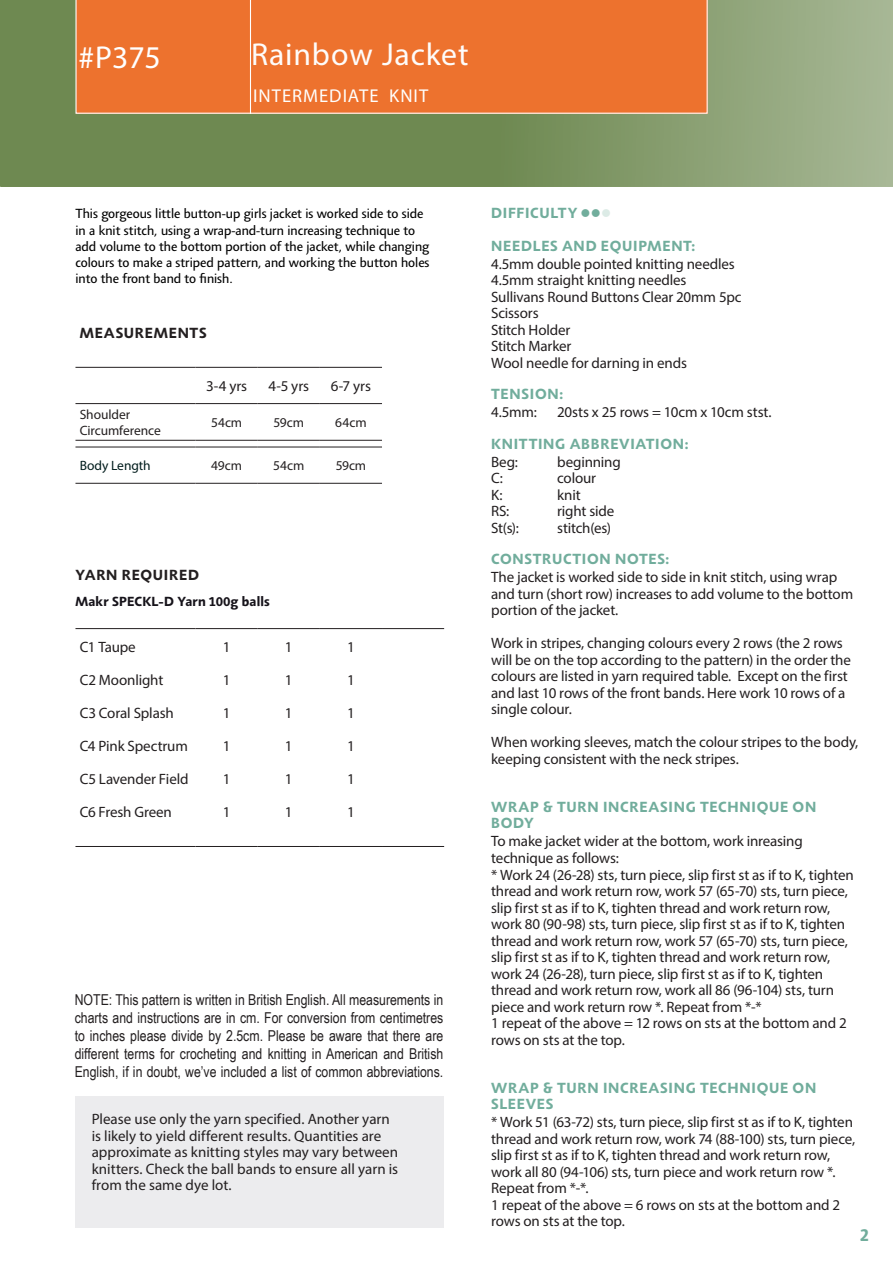
<style>
.page{position:relative;width:893px;height:1263px;background:#fff}
.page>*{position:absolute;margin:0;border:0;box-sizing:border-box;transform-origin:0 0}
.t1{font:31.8px "Myriad Pro";letter-spacing:.025em;color:#fefcfa}
.t2{font:31.8px "Myriad Pro";color:#fff}
.t3{font:18.6px "Myriad Pro";letter-spacing:.055em;color:#fffefc}
.t4{font:700 18px "Agilita LT Pro";color:#71ad9c}
.t5{font:15px/16.5px "Myriad Pro";letter-spacing:-.01em;color:#231f20}
.t6{font:15px/18px "Arial Narrow";color:#231f20;text-align:justify}
.t7{font:700 15px/16.5px "Agilita LT Pro";letter-spacing:.05em;color:#71ad9c}
.t8{font:700 15px "Agilita LT Pro";letter-spacing:.05em;color:#231f20}
.t9{font:13.5px/16.2px "Agilita LT Pro";color:#000001}
.t10{font:13.5px/16.5px "Myriad Pro";letter-spacing:-.01em;color:#231f20}
.t11{font:700 13.5px "Agilita LT Pro";letter-spacing:.015em;color:#16131a}
.t12{font:13.5px "Myriad Pro";letter-spacing:-.005em;color:#001c1c}
.s1{color:#dcebe6}
</style>
<div class="page">
<hr style="left:75px;top:440px;width:121px;height:1px;background:#231f20">
<hr style="left:196px;top:440px;width:62px;height:1px;background:#231f20">
<hr style="left:258px;top:440px;width:62px;height:1px;background:#231f20">
<hr style="left:320px;top:440px;width:62px;height:1px;background:#231f20">
<hr style="left:75px;top:367px;width:121px;height:1px;background:#231f20">
<hr style="left:196px;top:367px;width:62px;height:1px;background:#231f20">
<hr style="left:258px;top:367px;width:62px;height:1px;background:#231f20">
<hr style="left:320px;top:367px;width:62px;height:1px;background:#231f20">
<hr style="left:75px;top:403px;width:121px;height:1px;background:#231f20">
<hr style="left:196px;top:403px;width:62px;height:1px;background:#231f20">
<hr style="left:258px;top:403px;width:62px;height:1px;background:#231f20">
<hr style="left:320px;top:403px;width:62px;height:1px;background:#231f20">
<hr style="left:75px;top:447px;width:121px;height:1px;background:#231f20">
<hr style="left:196px;top:447px;width:62px;height:1px;background:#231f20">
<hr style="left:258px;top:447px;width:62px;height:1px;background:#231f20">
<hr style="left:320px;top:447px;width:62px;height:1px;background:#231f20">
<hr style="left:75px;top:483px;width:121px;height:1px;background:#231f20">
<hr style="left:196px;top:483px;width:62px;height:1px;background:#231f20">
<hr style="left:258px;top:483px;width:62px;height:1px;background:#231f20">
<hr style="left:320px;top:483px;width:62px;height:1px;background:#231f20">
<hr style="left:75px;top:628px;width:121px;height:1px;background:#231f20">
<hr style="left:196px;top:628px;width:62px;height:1px;background:#231f20">
<hr style="left:258px;top:628px;width:62px;height:1px;background:#231f20">
<hr style="left:320px;top:628px;width:62px;height:1px;background:#231f20">
<hr style="left:382px;top:628px;width:62px;height:1px;background:#231f20">
<hr style="left:75px;top:846px;width:121px;height:1px;background:#231f20">
<hr style="left:196px;top:846px;width:62px;height:1px;background:#231f20">
<hr style="left:258px;top:846px;width:62px;height:1px;background:#231f20">
<hr style="left:320px;top:846px;width:62px;height:1px;background:#231f20">
<hr style="left:382px;top:846px;width:62px;height:1px;background:#231f20">
<div style="left:75px;top:1096px;width:369px;height:132px;background:#ececee"></div>
<svg style="left:0;top:0;width:893px;height:187px;background:#809867"></svg>
<div style="left:75px;top:0;width:633px;height:114px;background:#ed722e"></div>
<hr style="left:250px;top:0;width:1px;height:114px;background:#fff">
<h1 class="t2" style="left:79px;top:37px;width:84px">#P375</h1>
<h1 class="t1" style="left:251px;top:34px;width:219px">Rainbow Jacket</h1>
<p class="t3" style="left:253px;top:85px;width:177px">INTERMEDIATE KNIT</p>
<p class="t9" style="left:75px;top:206px;width:356px">This gorgeous little button-up girls jacket is worked side to side in a knit stitch, using a wrap-and-turn increasing technique to add volume to the bottom portion of the jacket, while changing colours to make a striped pattern, and working the button holes into the front band to finish.</p>
<p class="t8" style="left:80px;top:322px;width:128px">MEASUREMENTS</p>
<p class="t5" style="left:206px;top:378px;width:43px">3-4 yrs</p>
<p class="t5" style="left:268px;top:378px;width:42px">4-5 yrs</p>
<p class="t5" style="left:331px;top:378px;width:42px">6-7 yrs</p>
<p class="t10" style="left:80px;top:406px;width:83px">Shoulder<br>Circumference</p>
<p class="t10" style="left:211px;top:414px;width:33px">54cm</p>
<p class="t10" style="left:274px;top:414px;width:32px">59cm</p>
<p class="t10" style="left:335px;top:414px;width:33px">64cm</p>
<p class="t12" style="left:80px;top:457px;width:73px">Body Length</p>
<p class="t10" style="left:211px;top:457px;width:32px">49cm</p>
<p class="t10" style="left:273px;top:457px;width:33px">54cm</p>
<p class="t10" style="left:336px;top:457px;width:32px">59cm</p>
<p class="t8" style="left:76px;top:564px;width:125px">YARN REQUIRED</p>
<p class="t11" style="left:75px;top:591px;width:196px">Makr SPECKL-D Yarn 100g balls</p>
<p class="t5" style="left:80px;top:639px;width:58px">C1 Taupe</p>
<p class="t5" style="left:80px;top:672px;width:85px">C2 Moonlight</p>
<p class="t5" style="left:80px;top:705px;width:96px">C3 Coral Splash</p>
<p class="t5" style="left:80px;top:738px;width:110px">C4 Pink Spectrum</p>
<p class="t5" style="left:80px;top:771px;width:110px">C5 Lavender Field</p>
<p class="t5" style="left:80px;top:804px;width:94px">C6 Fresh Green</p>
<p class="t5" style="left:223px;top:639px;width:9px">1</p>
<p class="t5" style="left:223px;top:672px;width:9px">1</p>
<p class="t5" style="left:223px;top:705px;width:9px">1</p>
<p class="t5" style="left:223px;top:738px;width:9px">1</p>
<p class="t5" style="left:223px;top:771px;width:9px">1</p>
<p class="t5" style="left:223px;top:804px;width:9px">1</p>
<p class="t5" style="left:285px;top:639px;width:9px">1</p>
<p class="t5" style="left:285px;top:672px;width:9px">1</p>
<p class="t5" style="left:285px;top:705px;width:9px">1</p>
<p class="t5" style="left:285px;top:738px;width:9px">1</p>
<p class="t5" style="left:285px;top:771px;width:9px">1</p>
<p class="t5" style="left:285px;top:804px;width:9px">1</p>
<p class="t5" style="left:347px;top:639px;width:9px">1</p>
<p class="t5" style="left:347px;top:672px;width:9px">1</p>
<p class="t5" style="left:347px;top:705px;width:9px">1</p>
<p class="t5" style="left:347px;top:738px;width:9px">1</p>
<p class="t5" style="left:347px;top:771px;width:9px">1</p>
<p class="t5" style="left:347px;top:804px;width:9px">1</p>
<p class="t6" style="left:75px;top:990px;width:370px">NOTE: This pattern is written in British English. All measurements in charts and instructions are in cm. For conversion from centimetres to inches please divide by 2.5cm. Please be aware that there are different terms for crocheting and knitting in American and British English, if in doubt, we’ve included a list of common abbreviations.</p>
<p class="t5" style="left:92px;top:1111px;width:308px">Please use only the yarn specified. Another yarn is likely to yield different results. Quantities are approximate as knitting styles may vary between knitters. Check the ball bands to ensure all yarn is from the same dye lot.</p>
<p class="t7" style="left:491px;top:205px;width:122px">DIFFICULTY ●●<span class="s1">●</span></p>
<p class="t7" style="left:491px;top:238px;width:206px">NEEDLES AND EQUIPMENT:</p>
<p class="t5" style="left:491px;top:255px;width:252px">4.5mm double pointed knitting needles<br>4.5mm straight knitting needles<br>Sullivans Round Buttons Clear 20mm 5pc<br>Scissors<br>Stitch Holder<br>Stitch Marker<br>Wool needle for darning in ends</p>
<p class="t7" style="left:491px;top:386px;width:73px">TENSION:</p>
<p class="t5" style="left:491px;top:404px;width:47px">4.5mm:</p>
<p class="t5" style="left:557px;top:404px;width:216px">20sts x 25 rows = 10cm x 10cm stst.</p>
<p class="t7" style="left:491px;top:436px;width:199px">KNITTING ABBREVIATION:</p>
<p class="t5" style="left:491px;top:453px;width:28px">Beg:</p>
<p class="t5" style="left:557px;top:453px;width:65px">beginning</p>
<p class="t5" style="left:491px;top:470px;width:13px">C:</p>
<p class="t5" style="left:557px;top:470px;width:41px">colour</p>
<p class="t5" style="left:491px;top:486px;width:13px">K:</p>
<p class="t5" style="left:557px;top:486px;width:25px">knit</p>
<p class="t5" style="left:491px;top:503px;width:20px">RS:</p>
<p class="t5" style="left:557px;top:503px;width:59px">right side</p>
<p class="t5" style="left:491px;top:519px;width:29px">St(s):</p>
<p class="t5" style="left:557px;top:519px;width:55px">stitch(es)</p>
<p class="t7" style="left:491px;top:551px;width:180px">CONSTRUCTION NOTES:</p>
<p class="t5" style="left:491px;top:569px;width:364px">The jacket is worked side to side in knit stitch, using wrap and turn (short row) increases to add volume to the bottom portion of the jacket.</p>
<p class="t5" style="left:491px;top:635px;width:361px">Work in stripes, changing colours every 2 rows (the 2 rows will be on the top according to the pattern) in the order the colours are listed in yarn required table. Except on the first and last 10 rows of the front bands. Here work 10 rows of a single colour.</p>
<p class="t5" style="left:491px;top:734px;width:369px">When working sleeves, match the colour stripes to the body, keeping consistent with the neck stripes.</p>
<p class="t7" style="left:491px;top:799px;width:326px">WRAP &amp; TURN INCREASING TECHNIQUE ON<br>BODY</p>
<p class="t5" style="left:491px;top:833px;width:364px">To make jacket wider at the bottom, work inreasing technique as follows:<br>* Work 24 (26-28) sts, turn piece, slip first st as if to K, tighten thread and work return row, work 57 (65-70) sts, turn piece, slip first st as if to K, tighten thread and work return row, work 80 (90-98) sts, turn piece, slip first st as if to K, tighten thread and work return row, work 57 (65-70) sts, turn piece, slip first st as if to K, tighten thread and work return row, work 24 (26-28), turn piece, slip first st as if to K, tighten thread and work return row, work all 86 (96-104) sts, turn piece and work return row *. Repeat from *-*<br>1 repeat of the above = 12 rows on sts at the bottom and 2 rows on sts at the top.</p>
<p class="t7" style="left:491px;top:1079px;width:326px">WRAP &amp; TURN INCREASING TECHNIQUE ON<br>SLEEVES</p>
<p class="t5" style="left:491px;top:1113px;width:366px">* Work 51 (63-72) sts, turn piece, slip first st as if to K, tighten thread and work return row, work 74 (88-100) sts, turn piece, slip first st as if to K, tighten thread and work return row, work all 80 (94-106) sts, turn piece and work return row *.<br>Repeat from *-*.<br>1 repeat of the above = 6 rows on sts at the bottom and 2 rows on sts at the top.</p>
<p class="t4" style="left:860px;top:1222px;width:10px">2</p>
</div>
